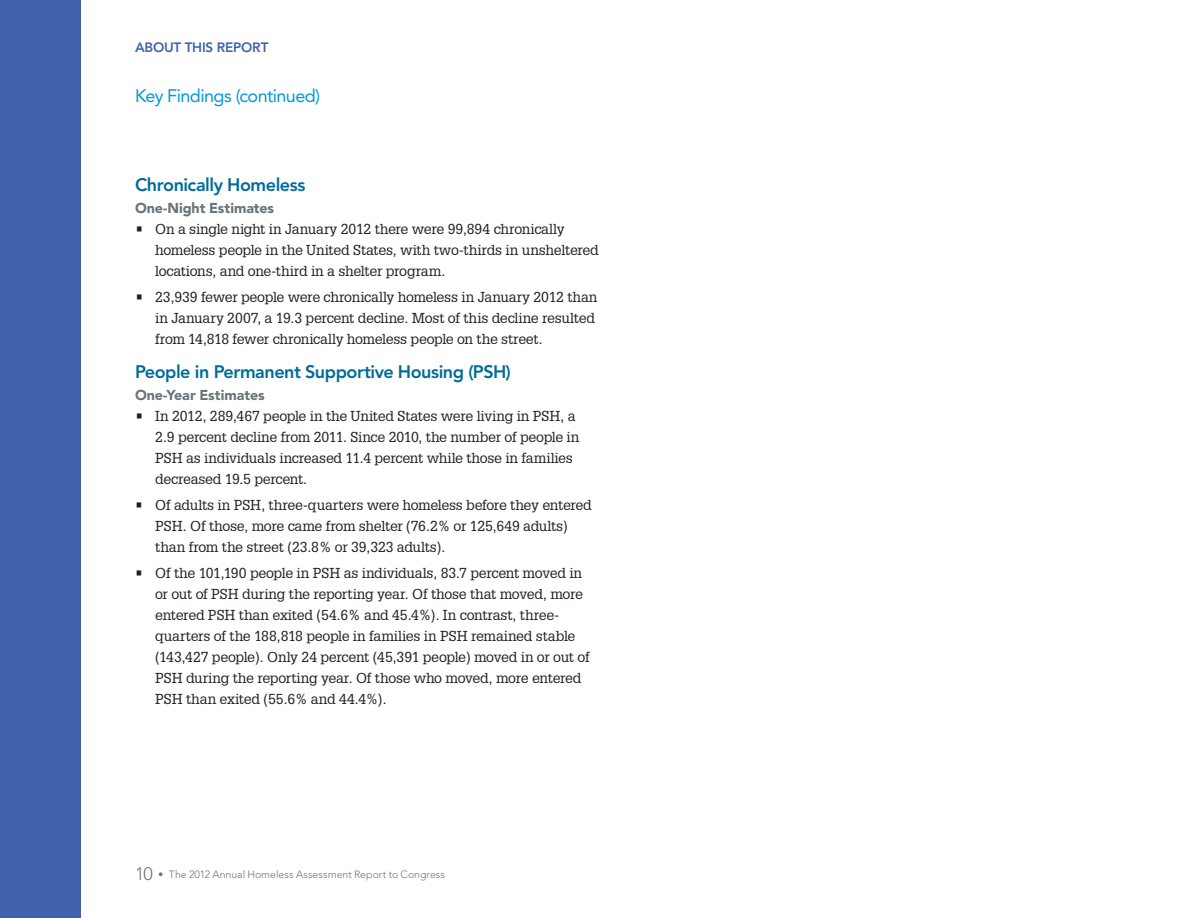
<style>
.page{position:relative;width:1188px;height:918px;background:#fff}
.page>*{position:absolute;margin:0;border:0;box-sizing:border-box;transform-origin:0 0}
.t1{font:800 18px "Avenir LT Std";letter-spacing:-.03em;color:#006b98}
.t2{font:18px "Avenir LT Std";letter-spacing:-.035em;color:#0098db}
.t3{font:900 14.25px "Avenir LT Std";letter-spacing:-.005em;color:#6a747b}
.t4{font:14.1px/21px "Glypha";letter-spacing:-.015em;color:#231f20}
.t5{font:800 13.5px "Avenir LT Std";letter-spacing:-.015em;color:#4062ac}
.t6{font:300 10.5px "Avenir LT Std";letter-spacing:.005em;color:#6a747b}
.s1{font-size:18px}
</style>
<div class="page">
<div style="left:0;top:0;width:81px;height:918px;background:#4062ac"></div>
<p class="t5" style="left:135px;top:39px;width:135px">About this report</p>
<p class="t2" style="left:135px;top:86px;width:187px">Key Findings (continued)</p>
<p class="t1" style="left:135px;top:174px;width:172px">chronically Homeless</p>
<p class="t3" style="left:135px;top:199px;width:141px">One-Night Estimates</p>
<p class="t4" style="left:155px;top:218px;width:445px;text-indent:-20px">• On a single night in January 2012 there were 99,894 chronically homeless people in the United States, with two-thirds in unsheltered locations, and one-third in a shelter program.</p>
<p class="t4" style="left:155px;top:286px;width:444px;text-indent:-20px">• 23,939 fewer people were chronically homeless in January 2012 than in January 2007, a 19.3 percent decline. Most of this decline resulted from 14,818 fewer chronically homeless people on the street.</p>
<p class="t1" style="left:135px;top:361px;width:377px">People in Permanent Supportive Housing (PSH)</p>
<p class="t3" style="left:135px;top:387px;width:131px">One-Year Estimates</p>
<p class="t4" style="left:135px;top:405px;width:442px">• In 2012, 289,467 people in the United States were living in PSH, a</p>
<p class="t4" style="left:155px;top:426px;width:426px">2.9 percent decline from 2011. Since 2010, the number of people in</p>
<p class="t4" style="left:155px;top:447px;width:419px">PSH as individuals increased 11.4 percent while those in families</p>
<p class="t4" style="left:155px;top:468px;width:154px">decreased 19.5 percent.</p>
<p class="t4" style="left:155px;top:494px;width:438px;text-indent:-20px">• Of adults in PSH, three-quarters were homeless before they entered<br>PSH. Of those, more came from shelter (76.2% or 125,649 adults) than from the street (23.8% or 39,323 adults).</p>
<p class="t4" style="left:155px;top:562px;width:436px;text-indent:-20px">• Of the 101,190 people in PSH as individuals, 83.7 percent moved in or out of PSH during the reporting year. Of those that moved, more entered PSH than exited (54.6% and 45.4%). In contrast, three&shy;quarters of the 188,818 people in families in PSH remained stable (143,427 people). Only 24 percent (45,391 people) moved in or out of PSH during the reporting year. Of those who moved, more entered PSH than exited (55.6% and 44.4%).</p>
<p class="t6" style="left:135px;top:868px;width:312px"><span class="s1">10</span> • The 2012 Annual Homeless Assessment Report to Congress</p>
</div>
